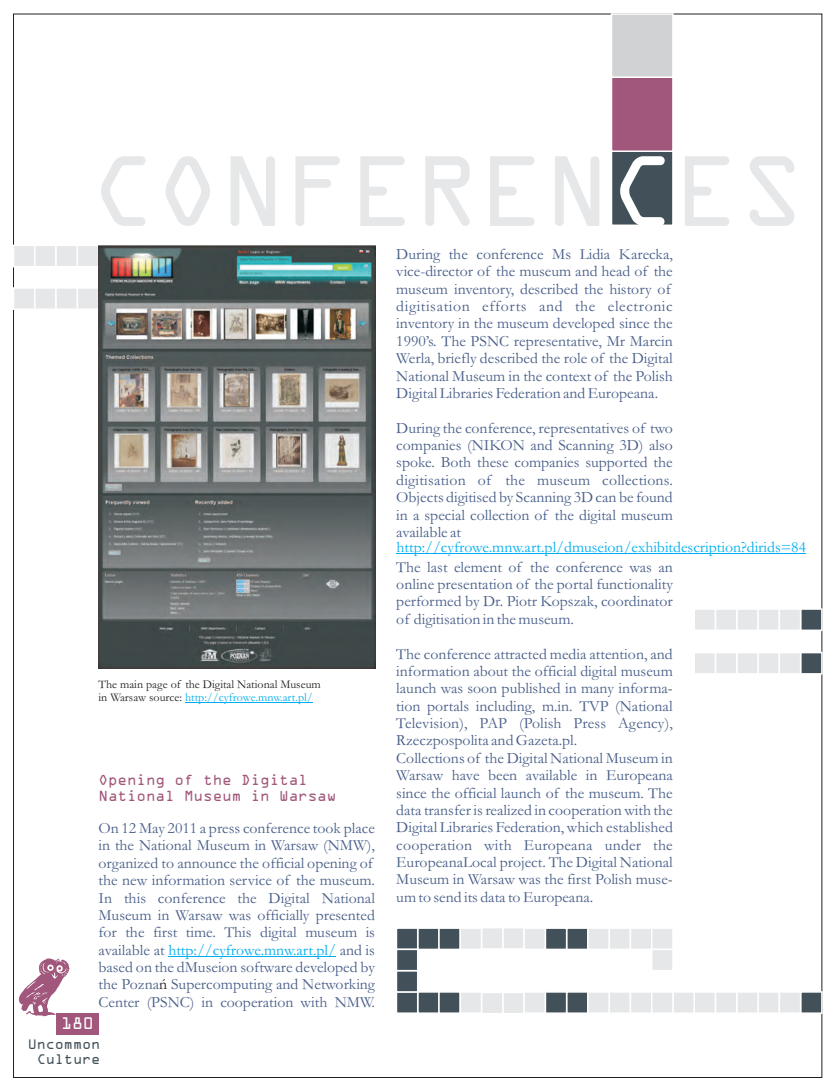
<style>
.page{position:relative;width:836px;height:1091px;background:#fff}
.page>*{position:absolute;margin:0;border:0;box-sizing:border-box;transform-origin:0 0}
.t1{font:107.4px "OCRA Extended";color:#e6e7e9}
.t2{font:107.4px "OCRA Extended";color:#fff}
.t3{font:18px "OCRA Extended";color:#fff}
.t4{font:15.75px/17.4px "Garamond";color:#485e88}
.t5{font:15.75px "Garamond";color:#00aeef}
.t6{font:15.75px/15.9px "OCRA Extended";color:#a1577b}
.t7{font:15.75px "Garamond";color:#231f20}
.t8{font:15px/15.5px "OCRA Extended";color:#425159;text-align:right}
.t9{font:12px/13.2px "Garamond";color:#231f20}
.s1{color:#00aeef}
</style>
<div class="page">
<hr style="left:185px;top:702px;width:128px;height:1px;background:#00aeef">
<hr style="left:168px;top:956px;width:168px;height:1px;background:#00aeef">
<div style="left:56px;top:1013px;width:43px;height:21px;background:#a1577b"></div>
<svg style="left:19px;top:958px;width:50px;height:58px"></svg>
<div style="left:799px;top:608px;width:23px;height:23px;background:#425159;border:2px solid #fff"></div>
<div style="left:799px;top:652px;width:23px;height:22px;background:#425159;border:2px solid #fff"></div>
<div style="left:799px;top:991px;width:23px;height:22px;background:#425159;border:2px solid #fff"></div>
<div style="left:566px;top:991px;width:22px;height:22px;background:#425159"></div>
<div style="left:566px;top:927px;width:22px;height:23px;background:#425159;border:2px solid #fff"></div>
<div style="left:417px;top:991px;width:22px;height:22px;background:#425159;border:2px solid #fff"></div>
<div style="left:417px;top:927px;width:22px;height:23px;background:#425159;border:2px solid #fff"></div>
<div style="left:395px;top:991px;width:23px;height:22px;background:#425159;border:2px solid #fff"></div>
<div style="left:395px;top:927px;width:23px;height:23px;background:#425159;border:2px solid #fff"></div>
<div style="left:395px;top:969px;width:23px;height:23px;background:#425159;border:2px solid #fff"></div>
<div style="left:395px;top:948px;width:23px;height:23px;background:#425159;border:2px solid #fff"></div>
<div style="left:544px;top:991px;width:23px;height:22px;background:#425159;border:2px solid #fff"></div>
<div style="left:544px;top:927px;width:23px;height:23px;background:#425159;border:2px solid #fff"></div>
<div style="left:438px;top:991px;width:23px;height:22px;background:#425159;border:2px solid #fff"></div>
<div style="left:438px;top:927px;width:23px;height:23px;background:#425159;border:2px solid #fff"></div>
<div style="left:757px;top:608px;width:23px;height:23px;background:#e6e7e9;border:2px solid #fff"></div>
<div style="left:757px;top:652px;width:23px;height:22px;background:#e6e7e9;border:2px solid #fff"></div>
<div style="left:757px;top:991px;width:23px;height:22px;background:#e6e7e9;border:2px solid #fff"></div>
<div style="left:608px;top:991px;width:23px;height:22px;background:#e6e7e9;border:2px solid #fff"></div>
<div style="left:608px;top:927px;width:23px;height:23px;background:#e6e7e9;border:2px solid #fff"></div>
<div style="left:13px;top:245px;width:22px;height:22px;background:#e6e7e9;border:2px solid #fff"></div>
<div style="left:13px;top:287px;width:22px;height:23px;background:#e6e7e9;border:2px solid #fff"></div>
<div style="left:502px;top:991px;width:23px;height:23px;background:#e6e7e9;border:2px solid #fff"></div>
<div style="left:502px;top:926px;width:23px;height:23px;background:#e6e7e9;border:2px solid #fff"></div>
<div style="left:480px;top:991px;width:23px;height:23px;background:#e6e7e9;border:2px solid #fff"></div>
<div style="left:480px;top:926px;width:23px;height:23px;background:#e6e7e9;border:2px solid #fff"></div>
<div style="left:693px;top:608px;width:23px;height:23px;background:#e6e7e9;border:2px solid #fff"></div>
<div style="left:693px;top:652px;width:23px;height:22px;background:#e6e7e9;border:2px solid #fff"></div>
<div style="left:693px;top:991px;width:23px;height:22px;background:#e6e7e9;border:2px solid #fff"></div>
<div style="left:672px;top:991px;width:23px;height:22px;background:#e6e7e9;border:2px solid #fff"></div>
<div style="left:77px;top:245px;width:22px;height:22px;background:#e6e7e9;border:2px solid #fff"></div>
<div style="left:77px;top:287px;width:22px;height:23px;background:#e6e7e9;border:2px solid #fff"></div>
<div style="left:778px;top:608px;width:23px;height:23px;background:#e6e7e9;border:2px solid #fff"></div>
<div style="left:778px;top:652px;width:23px;height:22px;background:#e6e7e9;border:2px solid #fff"></div>
<div style="left:778px;top:991px;width:23px;height:22px;background:#e6e7e9;border:2px solid #fff"></div>
<div style="left:587px;top:991px;width:23px;height:22px;background:#e6e7e9;border:2px solid #fff"></div>
<div style="left:587px;top:927px;width:23px;height:23px;background:#e6e7e9;border:2px solid #fff"></div>
<div style="left:523px;top:991px;width:23px;height:22px;background:#e6e7e9;border:2px solid #fff"></div>
<div style="left:523px;top:927px;width:23px;height:23px;background:#e6e7e9;border:2px solid #fff"></div>
<div style="left:459px;top:991px;width:23px;height:22px;background:#e6e7e9;border:2px solid #fff"></div>
<div style="left:459px;top:927px;width:23px;height:23px;background:#e6e7e9;border:2px solid #fff"></div>
<div style="left:736px;top:608px;width:22px;height:23px;background:#e6e7e9;border:2px solid #fff"></div>
<div style="left:736px;top:652px;width:22px;height:22px;background:#e6e7e9;border:2px solid #fff"></div>
<div style="left:736px;top:991px;width:22px;height:22px;background:#e6e7e9;border:2px solid #fff"></div>
<div style="left:629px;top:991px;width:23px;height:22px;background:#e6e7e9;border:2px solid #fff"></div>
<div style="left:629px;top:927px;width:23px;height:23px;background:#e6e7e9;border:2px solid #fff"></div>
<div style="left:34px;top:245px;width:23px;height:22px;background:#e6e7e9;border:2px solid #fff"></div>
<div style="left:34px;top:287px;width:23px;height:23px;background:#e6e7e9;border:2px solid #fff"></div>
<div style="left:714px;top:608px;width:23px;height:23px;background:#e6e7e9;border:2px solid #fff"></div>
<div style="left:714px;top:652px;width:23px;height:22px;background:#e6e7e9;border:2px solid #fff"></div>
<div style="left:714px;top:991px;width:23px;height:22px;background:#e6e7e9;border:2px solid #fff"></div>
<div style="left:651px;top:991px;width:22px;height:22px;background:#e6e7e9;border:2px solid #fff"></div>
<div style="left:651px;top:927px;width:22px;height:23px;background:#e6e7e9;border:2px solid #fff"></div>
<div style="left:651px;top:948px;width:22px;height:23px;background:#e6e7e9;border:2px solid #fff"></div>
<div style="left:55px;top:245px;width:23px;height:22px;background:#e6e7e9;border:2px solid #fff"></div>
<div style="left:55px;top:287px;width:23px;height:23px;background:#e6e7e9;border:2px solid #fff"></div>
<div style="left:610px;top:150px;width:63px;height:76px;background:#425159;border:2px solid #fff"></div>
<div style="left:610px;top:76px;width:63px;height:76px;background:#a1577b;border:2px solid #fff"></div>
<div style="left:610px;top:13px;width:63px;height:65px;background:#d1d2d4;border:2px solid #fff"></div>
<img style="left:98px;top:245px;width:277px;height:423px">
<hr style="left:396px;top:553px;width:410px;height:1px;background:#00aeef">
<h1 class="t1" style="left:90px;top:156px;width:715px">CONFEREN ES</h1>
<h1 class="t2" style="left:609px;top:156px;width:66px">C</h1>
<p class="t9" style="left:98px;top:679px;width:224px">The main page of the Digital National Museum in Warsaw source: <span class="s1">http://cyfrowe.mnw.art.pl/</span></p>
<p class="t6" style="left:98px;top:773px;width:239px">Opening of the Digital<br>National Museum in Warsaw</p>
<p class="t4" style="left:98px;top:821px;width:278px">On 12 May 2011 a press conference took place in the National Museum in Warsaw (NMW), organized to announce the official opening of the new information service of the museum.<br>In this conference the Digital National Museum in Warsaw was officially presented for the first time. This digital museum is available at <span class="s1">http://cyfrowe.mnw.art.pl/</span> and is based on the dMuseion software developed by the Pozna Supercomputing and Networking Center (PSNC) in cooperation with NMW.</p>
<p class="t7" style="left:159px;top:979px;width:10px">ñ</p>
<p class="t3" style="left:61px;top:1017px;width:34px">180</p>
<p class="t8" style="left:28px;top:1037px;width:74px">Uncommon<br>Culture</p>
<p class="t4" style="left:396px;top:247px;width:278px">During the conference Ms Lidia Karecka, vice-director of the museum and head of the museum inventory, described the history of digitisation efforts and the electronic inventory in the museum developed since the 1990’s. The PSNC representative, Mr Marcin Werla, briefly described the role of the Digital National Museum in the context of the Polish Digital Libraries Federation and Europeana.</p>
<p class="t4" style="left:396px;top:421px;width:278px;text-align:justify">During the conference, representatives of two companies (NIKON and Scanning 3D) also spoke. Both these companies supported the digitisation of the museum collections.<br>Objects digitised by Scanning 3D can be found in a special collection of the digital museum available at</p>
<p class="t4" style="left:396px;top:560px;width:278px;text-align:justify">The last element of the conference was an online presentation of the portal functionality performed by Dr. Piotr Kopszak, coordinator of digitisation in the museum.</p>
<p class="t4" style="left:396px;top:646px;width:278px">The conference attracted media attention, and information about the official digital museum launch was soon published in many informa&shy;tion portals including, m.in. TVP (National Television), PAP (Polish Press Agency), Rzeczpospolita and Gazeta.pl.<br>Collections of the Digital National Museum in Warsaw have been available in Europeana since the official launch of the museum. The data transfer is realized in cooperation with the Digital Libraries Federation, which established cooperation with Europeana under the EuropeanaLocal project. The Digital National Museum in Warsaw was the first Polish muse&shy;um to send its data to Europeana.</p>
<p class="t5" style="left:396px;top:542px;width:411px">http://cyfrowe.mnw.art.pl/dmuseion/exhibitdescription?dirids=84</p>
</div>
